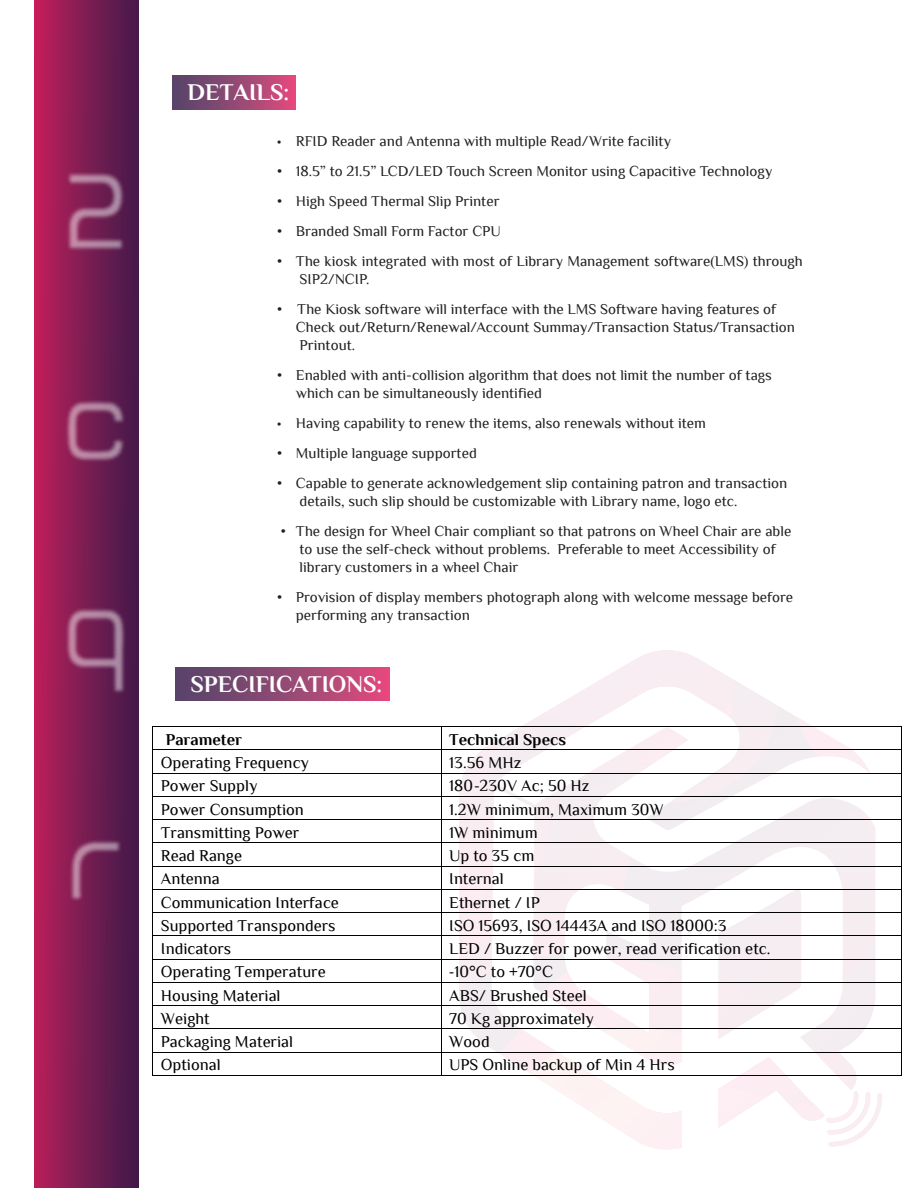
<style>
.page{position:relative;width:918px;height:1188px;background:#fff}
.page>*{position:absolute;margin:0;border:0;box-sizing:border-box;transform-origin:0 0}
.t1{font:700 24px "Philosopher";color:#fff}
.t2{font:16.5px "Philosopher";color:#010101}
.t3{font:700 16.5px "Philosopher";color:#010101}
.t4{font:15px/18px "Philosopher";color:#231f20}
.s1{font-family:"Myriad Pro"}
.s2{font-family:"Calibri"}
</style>
<div class="page">
<div style="left:35px;top:0;width:103px;height:1188px;background:linear-gradient(to right,#b91f5a,#3f1a49)"></div>
<img style="left:34px;top:556px;width:119px;height:188px">
<img style="left:34px;top:121px;width:105px;height:180px">
<img style="left:34px;top:349px;width:105px;height:163px">
<img style="left:34px;top:788px;width:138px;height:164px">
<svg style="left:735px;top:681px;width:43px;height:37px"></svg>
<svg style="left:715px;top:718px;width:168px;height:213px"></svg>
<svg style="left:459px;top:650px;width:256px;height:281px"></svg>
<svg style="left:459px;top:931px;width:424px;height:219px"></svg>
<svg style="left:798px;top:718px;width:85px;height:77px"></svg>
<div style="left:172px;top:76px;width:124px;height:33px;background:linear-gradient(to right,#4e456a,#de4b7d)"></div>
<div style="left:175px;top:667px;width:215px;height:34px;background:linear-gradient(to right,#4e456a,#de4b7d)"></div>
<hr style="left:153px;top:726px;width:288px;height:1px;background:#010101">
<hr style="left:441px;top:726px;width:460px;height:1px;background:#010101">
<hr style="left:153px;top:750px;width:288px;height:1px;background:#010101">
<hr style="left:441px;top:750px;width:460px;height:1px;background:#010101">
<hr style="left:153px;top:773px;width:288px;height:1px;background:#010101">
<hr style="left:441px;top:773px;width:460px;height:1px;background:#010101">
<hr style="left:153px;top:796px;width:288px;height:1px;background:#010101">
<hr style="left:441px;top:796px;width:460px;height:1px;background:#010101">
<hr style="left:153px;top:819px;width:288px;height:1px;background:#010101">
<hr style="left:441px;top:819px;width:460px;height:1px;background:#010101">
<hr style="left:153px;top:843px;width:288px;height:1px;background:#010101">
<hr style="left:441px;top:843px;width:460px;height:1px;background:#010101">
<hr style="left:153px;top:866px;width:288px;height:1px;background:#010101">
<hr style="left:441px;top:866px;width:460px;height:1px;background:#010101">
<hr style="left:153px;top:889px;width:288px;height:1px;background:#010101">
<hr style="left:441px;top:889px;width:460px;height:1px;background:#010101">
<hr style="left:153px;top:912px;width:288px;height:1px;background:#010101">
<hr style="left:441px;top:912px;width:460px;height:1px;background:#010101">
<hr style="left:153px;top:936px;width:288px;height:1px;background:#010101">
<hr style="left:441px;top:936px;width:460px;height:1px;background:#010101">
<hr style="left:153px;top:959px;width:288px;height:1px;background:#010101">
<hr style="left:441px;top:959px;width:460px;height:1px;background:#010101">
<hr style="left:153px;top:982px;width:288px;height:1px;background:#010101">
<hr style="left:441px;top:982px;width:460px;height:1px;background:#010101">
<hr style="left:153px;top:1005px;width:288px;height:1px;background:#010101">
<hr style="left:441px;top:1005px;width:460px;height:1px;background:#010101">
<hr style="left:153px;top:1029px;width:288px;height:1px;background:#010101">
<hr style="left:441px;top:1029px;width:460px;height:1px;background:#010101">
<hr style="left:153px;top:1052px;width:288px;height:1px;background:#010101">
<hr style="left:441px;top:1052px;width:460px;height:1px;background:#010101">
<svg style="left:153px;top:749px;width:1px;height:281px"></svg>
<hr style="left:153px;top:1075px;width:288px;height:1px;background:#010101">
<svg style="left:441px;top:727px;width:1px;height:348px"></svg>
<hr style="left:441px;top:1075px;width:460px;height:1px;background:#010101">
<svg style="left:901px;top:726px;width:1px;height:350px"></svg>
<h1 class="t1" style="left:188px;top:79px;width:103px">DETAILS:</h1>
<p class="t4" style="left:277px;top:133px;width:396px"><span class="s1">•</span> RFID Reader and Antenna with multiple Read/Write facility</p>
<p class="t4" style="left:277px;top:163px;width:497px">• 18.5” to 21.5” LCD/LED Touch Screen Monitor using Capacitive Technology</p>
<p class="t4" style="left:277px;top:193px;width:224px">• High Speed Thermal Slip Printer</p>
<p class="t4" style="left:277px;top:223px;width:225px">• Branded Small Form Factor CPU</p>
<p class="t4" style="left:300px;top:253px;width:505px;text-indent:-23px">• The kiosk integrated with most of Library Management software(LMS) through<br>SIP2/NCIP.</p>
<p class="t4" style="left:296px;top:301px;width:501px;text-indent:-19px">• The Kiosk software will interface with the LMS Software having features of<br>Check out/Return/Renewal/Account Summay/Transaction Status/Transaction<br>Printout.</p>
<p class="t4" style="left:296px;top:367px;width:478px;text-indent:-19px">• Enabled with anti-collision algorithm that does not limit the number of tags which can be simultaneously identified</p>
<p class="t4" style="left:277px;top:415px;width:430px"><span class="s1">•</span> Having capability to renew the items, also renewals without item</p>
<p class="t4" style="left:277px;top:445px;width:201px">• Multiple language supported</p>
<p class="t4" style="left:300px;top:475px;width:489px;text-indent:-23px">• Capable to generate acknowledgement slip containing patron and transaction details, such slip should be customizable with Library name, logo etc.</p>
<p class="t4" style="left:300px;top:523px;width:493px;text-indent:-19px">• The design for Wheel Chair compliant so that patrons on Wheel Chair are able to use the self-check without problems. Preferable to meet Accessibility of library customers in a wheel Chair</p>
<p class="t4" style="left:296px;top:589px;width:499px;text-indent:-19px">• Provision of display members photograph along with welcome message before performing any transaction</p>
<h1 class="t1" style="left:191px;top:671px;width:193px">SPECIFICATIONS:</h1>
<p class="t3" style="left:166px;top:731px;width:78px">Parameter</p>
<p class="t3" style="left:449px;top:731px;width:118px">Technical Specs</p>
<p class="t2" style="left:161px;top:754px;width:150px">Operating Frequency</p>
<p class="t2" style="left:449px;top:754px;width:74px">13.56 MHz</p>
<p class="t2" style="left:161px;top:777px;width:98px">Power Supply</p>
<p class="t2" style="left:449px;top:777px;width:142px">180<span class="s2">-</span>230V Ac; 50 Hz</p>
<p class="t2" style="left:161px;top:801px;width:144px">Power Consumption</p>
<p class="t2" style="left:449px;top:801px;width:216px">1.2W minimum, Maximum 30W</p>
<p class="t2" style="left:161px;top:824px;width:140px">Transmitting Power</p>
<p class="t2" style="left:449px;top:824px;width:90px">1W minimum</p>
<p class="t2" style="left:161px;top:847px;width:83px">Read Range</p>
<p class="t2" style="left:449px;top:847px;width:87px">Up to 35 cm</p>
<p class="t2" style="left:161px;top:870px;width:60px">Antenna</p>
<p class="t2" style="left:449px;top:870px;width:56px">Internal</p>
<p class="t2" style="left:161px;top:894px;width:180px">Communication Interface</p>
<p class="t2" style="left:449px;top:894px;width:92px">Ethernet / IP</p>
<p class="t2" style="left:161px;top:917px;width:176px">Supported Transponders</p>
<p class="t2" style="left:449px;top:917px;width:279px">ISO 15693, ISO 14443A and ISO 18000:3</p>
<p class="t2" style="left:161px;top:940px;width:72px">Indicators</p>
<p class="t2" style="left:449px;top:940px;width:323px">LED / Buzzer for power, read verification etc.</p>
<p class="t2" style="left:161px;top:963px;width:166px">Operating Temperature</p>
<p class="t2" style="left:449px;top:963px;width:105px"><span class="s2">-</span>10°C to +70°C</p>
<p class="t2" style="left:161px;top:987px;width:121px">Housing Material</p>
<p class="t2" style="left:449px;top:987px;width:139px">ABS/ Brushed Steel</p>
<p class="t2" style="left:161px;top:1010px;width:50px">Weight</p>
<p class="t2" style="left:449px;top:1010px;width:146px">70 Kg approximately</p>
<p class="t2" style="left:161px;top:1033px;width:134px">Packaging Material</p>
<p class="t2" style="left:449px;top:1033px;width:42px">Wood</p>
<p class="t2" style="left:161px;top:1056px;width:61px">Optional</p>
<p class="t2" style="left:449px;top:1056px;width:227px">UPS Online backup of Min 4 Hrs</p>
</div>
